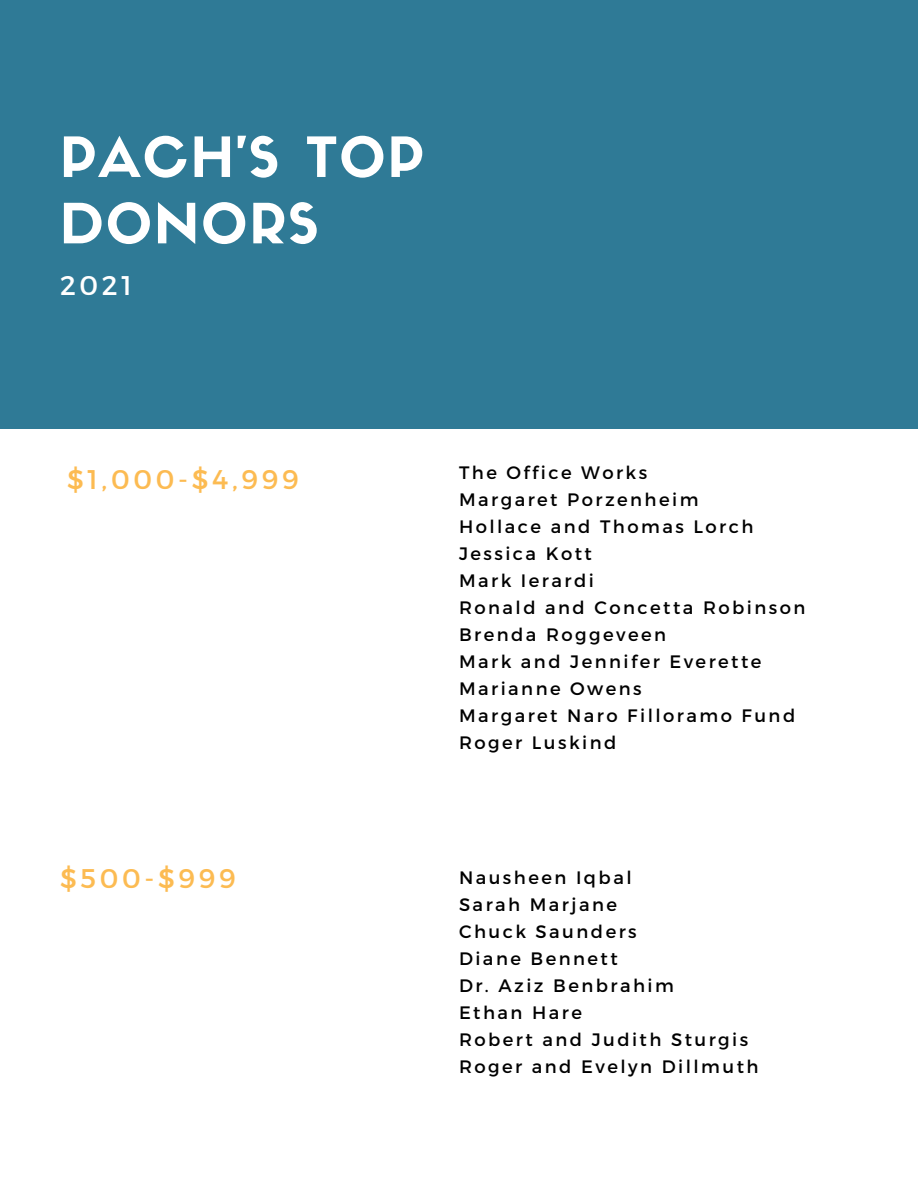
<style>
.page{position:relative;width:918px;height:1188px;background:#fff}
.page>*{position:absolute;margin:0;border:0;box-sizing:border-box;transform-origin:0 0}
.t1{font:54.45px/66.3px "Sifonn Basic";letter-spacing:.035em;color:#fff}
.t2{font:27px "Montserrat";letter-spacing:.135em;color:#fcbb52}
.t3{font:27px "Montserrat";color:#fff}
.t4{font:18px/27px "Montserrat";letter-spacing:.135em;color:#000}
</style>
<div class="page">
<div style="left:0;top:0;width:918px;height:429px;background:#2f7a96"></div>
<h1 class="t1" style="left:60px;top:130px;width:365px">PACH'S TOP<br>DONORS</h1>
<h2 class="t3" style="left:60px;top:268px;width:73px">2021</h2>
<h2 class="t2" style="left:67px;top:461px;width:233px">$1,000-$4,999</h2>
<h2 class="t2" style="left:60px;top:861px;width:177px">$500-$999</h2>
<p class="t4" style="left:459px;top:458px;width:348px">The Office Works<br>Margaret Porzenheim<br>Hollace and Thomas Lorch<br>Jessica Kott<br>Mark Ierardi<br>Ronald and Concetta Robinson<br>Brenda Roggeveen<br>Mark and Jennifer Everette<br>Marianne Owens<br>Margaret Naro Filloramo Fund<br>Roger Luskind</p>
<p class="t4" style="left:459px;top:863px;width:301px">Nausheen Iqbal<br>Sarah Marjane<br>Chuck Saunders<br>Diane Bennett<br>Dr. Aziz Benbrahim<br>Ethan Hare<br>Robert and Judith Sturgis<br>Roger and Evelyn Dillmuth</p>
</div>
